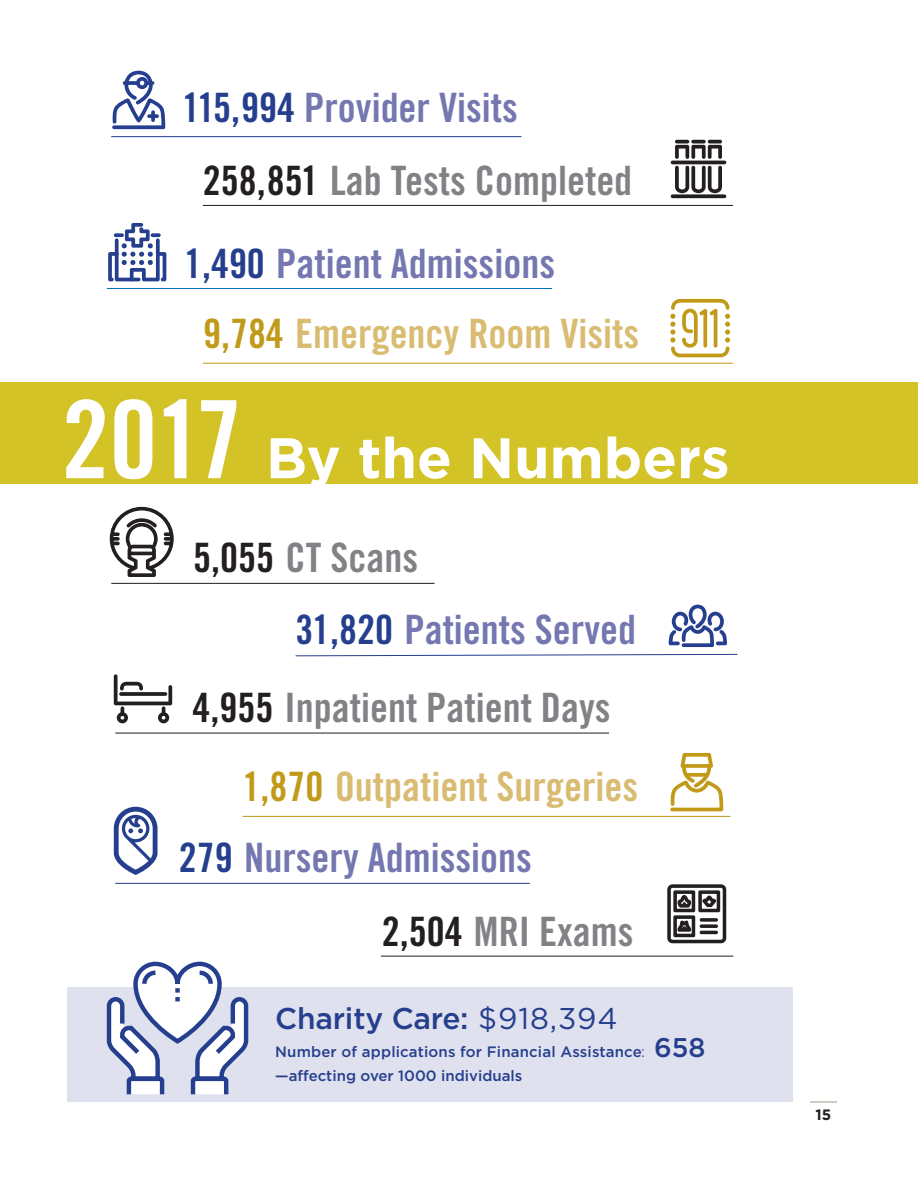
<style>
.page{position:relative;width:918px;height:1188px;background:#fff}
.page>*{position:absolute;margin:0;border:0;box-sizing:border-box;transform-origin:0 0}
.t1{font:700 57px "Gotham";color:#fff}
.t2{font:40.5px/79.1px "Trade Gothic Bold Cond Twenty";color:#808285}
.t3{font:40.5px "Trade Gothic Bold Cond Twenty";color:#7477b0}
.t4{font:40.5px/70.3px "Trade Gothic Bold Cond Twenty";color:#d9bc71}
.t5{font:500 30px "Gotham";letter-spacing:-.01em;color:#253f8e}
.t6{font:500 15px/24px "Gotham";letter-spacing:.01em;color:#253f8e}
.t7{font:700 15px "Gotham";color:#231f20}
.s1{color:#253f8e}
.s2{color:#231f20}
.s3{color:#7477b0}
.s4{color:#c19a19}
.s5{font-family:"Trade Gothic Bold Cond Twenty";font-weight:400;font-size:108px}
.s6{color:#d9bc71}
.s7{font-weight:400}
.s8{font-family:"Gotham Condensed";font-weight:400}
.s9{font-size:27px}
</style>
<div class="page">
<div style="left:0;top:383px;width:918px;height:101px;background:#d3c327"></div>
<svg style="left:810px;top:1102px;width:27px;height:1px"></svg>
<svg style="left:671px;top:194px;width:55px;height:4px"></svg>
<hr style="left:671px;top:161px;width:55px;height:3px;background:#231f20;border-radius:2px">
<hr style="left:675px;top:140px;width:14px;height:3px;background:#231f20;border-radius:2px">
<hr style="left:691px;top:140px;width:15px;height:3px;background:#231f20;border-radius:2px">
<svg style="left:675px;top:145px;width:47px;height:14px"></svg>
<svg style="left:675px;top:166px;width:47px;height:27px"></svg>
<hr style="left:708px;top:140px;width:14px;height:3px;background:#231f20;border-radius:2px">
<hr style="left:203px;top:205px;width:530px;height:1px;background:#231f20">
<svg style="left:112px;top:71px;width:53px;height:58px"></svg>
<hr style="left:111px;top:136px;width:410px;height:1px;background:#253f8e">
<svg style="left:108px;top:223px;width:58px;height:58px"></svg>
<hr style="left:107px;top:288px;width:445px;height:1px;background:#0072bc">
<svg style="left:670px;top:299px;width:60px;height:58px"></svg>
<hr style="left:203px;top:363px;width:530px;height:1px;background:#c19a19">
<svg style="left:667px;top:884px;width:60px;height:60px"></svg>
<div style="left:700px;top:924px;width:18px;height:4px;border:1px solid #231f20"></div>
<div style="left:700px;top:931px;width:18px;height:3px;border:1px solid #231f20"></div>
<hr style="left:381px;top:956px;width:352px;height:1px;background:#231f20">
<svg style="left:109px;top:506px;width:65px;height:71px"></svg>
<hr style="left:111px;top:583px;width:323px;height:1px;background:#231f20">
<svg style="left:114px;top:807px;width:44px;height:68px"></svg>
<hr style="left:115px;top:883px;width:415px;height:1px;background:#253f8e">
<svg style="left:114px;top:674px;width:58px;height:49px"></svg>
<svg style="left:119px;top:692px;width:48px;height:4px"></svg>
<hr style="left:115px;top:733px;width:494px;height:1px;background:#231f20">
<svg style="left:670px;top:753px;width:53px;height:58px"></svg>
<hr style="left:242px;top:816px;width:488px;height:1px;background:#c19a19">
<svg style="left:669px;top:605px;width:58px;height:42px"></svg>
<svg style="left:295px;top:653px;width:443px;height:4px"></svg>
<div style="left:67px;top:988px;width:725px;height:114px;background:#e0e1ee"></div>
<svg style="left:103px;top:961px;width:149px;height:134px"></svg>
<p class="t3" style="left:182px;top:83px;width:337px"><span class="s1">115,994</span> Provider Visits</p>
<p class="t2" style="left:203px;top:141px;width:431px"><span class="s2">258,851</span> Lab Tests Completed</p>
<p class="t4" style="left:203px;top:228px;width:438px;text-indent:-19px"><span class="s1">1,490</span> <span class="s3">Patient Admissions<br></span><span class="s4">9,784</span> Emergency Room Visits</p>
<h1 class="t1" style="left:62px;top:425px;width:670px"><span class="s5">2017</span> By the Numbers</h1>
<p class="t2" style="left:193px;top:518px;width:226px"><span class="s2">5,055</span> CT Scans</p>
<p class="t3" style="left:295px;top:605px;width:342px"><span class="s1">31,820</span> Patients Served</p>
<p class="t2" style="left:242px;top:668px;width:397px;text-indent:-50px"><span class="s2">4,955</span> Inpatient Patient Days<br><span class="s4">1,870</span> <span class="s6">Outpatient Surgeries</span></p>
<p class="t3" style="left:179px;top:833px;width:355px"><span class="s1">279</span> Nursery Admissions</p>
<p class="t2" style="left:382px;top:891px;width:253px"><span class="s2">2,504</span> MRI Exams</p>
<p class="t5" style="left:275px;top:1001px;width:344px">Charity Care: <span class="s7">$918,394</span></p>
<p class="t6" style="left:275px;top:1040px;width:432px">Number of applications for Financial Assistance<span class="s8">:</span> <span class="s9">658 </span>—affecting over 1000 individuals</p>
<p class="t7" style="left:816px;top:1106px;width:17px">15</p>
</div>
